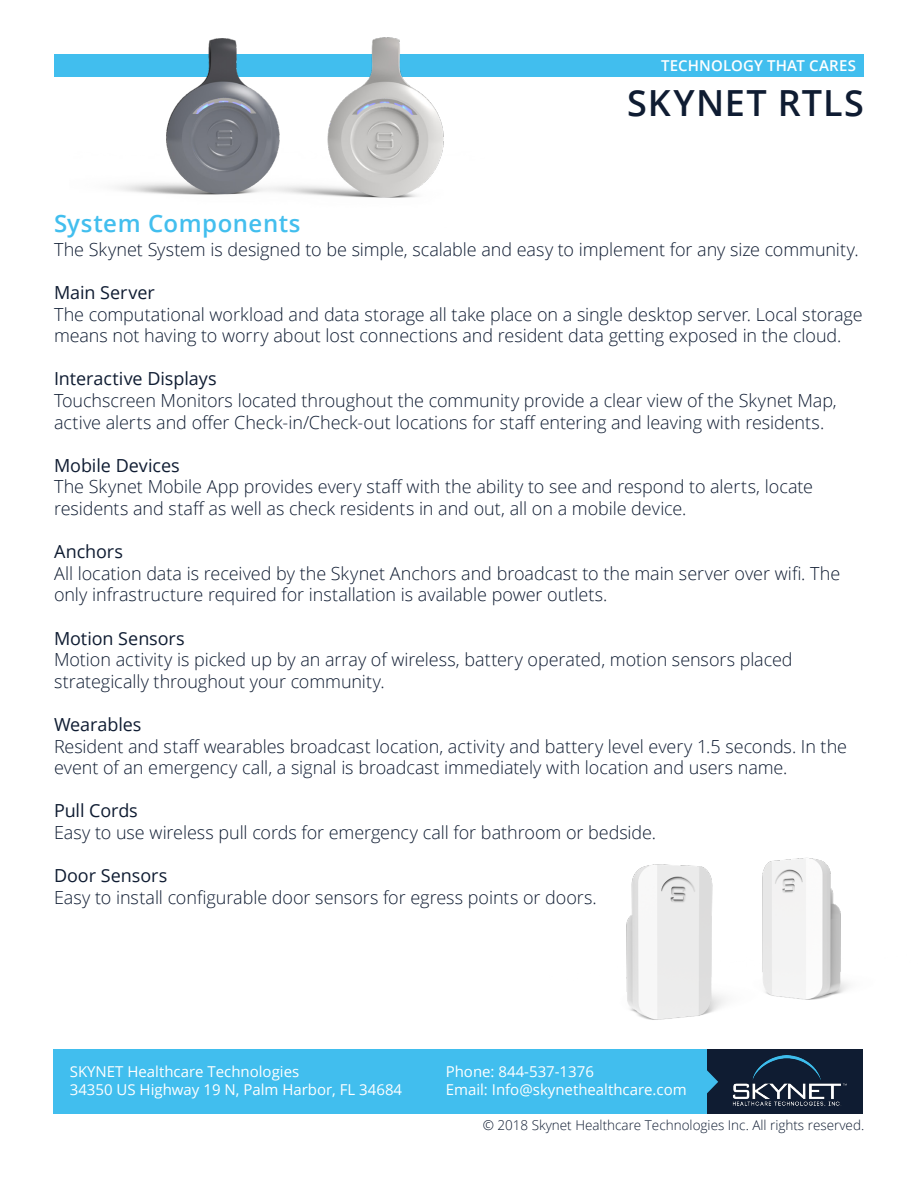
<style>
.page{position:relative;width:918px;height:1188px;background:#fff}
.page>*{position:absolute;margin:0;border:0;box-sizing:border-box;transform-origin:0 0}
.t1{font:600 36px "Open Sans";letter-spacing:.03em;color:#0f1c32}
.t2{font:600 24px "Open Sans";letter-spacing:.02em;color:#41beee}
.t3{font:300 18px/21.6px "Open Sans";letter-spacing:-.005em;color:#0f1c32}
.t4{font:18px "Open Sans";letter-spacing:-.005em;color:#0f1c32}
.t5{font:15px "Open Sans";color:#fff}
.t6{font:600 15px "Open Sans";letter-spacing:.01em;color:#fff}
.t7{font:300 13.5px "Open Sans";color:#0f1c32}
</style>
<div class="page">
<div style="left:54px;top:54px;width:810px;height:22px;background:#41beee"></div>
<img style="left:767px;top:857px;width:82px;height:143px">
<img style="left:550px;top:864px;width:221px;height:186px">
<img style="left:70px;top:37px;width:415px;height:161px">
<div style="left:707px;top:1050px;width:156px;height:64px;background:#0f1c32"></div>
<div style="left:53px;top:1050px;width:654px;height:64px;background:#41beee"></div>
<svg style="left:707px;top:1070px;width:11px;height:24px"></svg>
<img style="left:732px;top:1056px;width:115px;height:50px">
<p class="t6" style="left:661px;top:55px;width:196px">TECHNOLOGY THAT CARES</p>
<p class="t1" style="left:627px;top:78px;width:238px">SKYNET RTLS</p>
<p class="t2" style="left:54px;top:207px;width:248px">System Components</p>
<p class="t3" style="left:54px;top:238px;width:806px">The Skynet System is designed to be simple, scalable and easy to implement for any size community.</p>
<p class="t4" style="left:54px;top:280px;width:102px">Main Server</p>
<p class="t3" style="left:54px;top:303px;width:810px">The computational workload and data storage all take place on a single desktop server. Local storage means not having to worry about lost connections and resident data getting exposed in the cloud.</p>
<p class="t4" style="left:54px;top:367px;width:164px">Interactive Displays</p>
<p class="t3" style="left:54px;top:389px;width:784px">Touchscreen Monitors located throughout the community provide a clear view of the Skynet Map, active alerts and offer Check-in/Check-out locations for staff entering and leaving with residents.</p>
<p class="t4" style="left:54px;top:453px;width:127px">Mobile Devices</p>
<p class="t3" style="left:54px;top:476px;width:761px">The Skynet Mobile App provides every staff with the ability to see and respond to alerts, locate residents and staff as well as check residents in and out, all on a mobile device.</p>
<p class="t4" style="left:54px;top:539px;width:71px">Anchors</p>
<p class="t3" style="left:54px;top:562px;width:788px">All location data is received by the Skynet Anchors and broadcast to the main server over wifi. The only infrastructure required for installation is available power outlets.</p>
<p class="t4" style="left:54px;top:626px;width:132px">Motion Sensors</p>
<p class="t3" style="left:54px;top:648px;width:740px">Motion activity is picked up by an array of wireless, battery operated, motion sensors placed strategically throughout your community.</p>
<p class="t4" style="left:54px;top:712px;width:89px">Wearables</p>
<p class="t3" style="left:54px;top:735px;width:795px">Resident and staff wearables broadcast location, activity and battery level every 1.5 seconds. In the event of an emergency call, a signal is broadcast immediately with location and users name.</p>
<p class="t4" style="left:54px;top:799px;width:85px">Pull Cords</p>
<p class="t3" style="left:54px;top:821px;width:604px">Easy to use wireless pull cords for emergency call for bathroom or bedside.</p>
<p class="t4" style="left:54px;top:863px;width:115px">Door Sensors</p>
<p class="t3" style="left:54px;top:886px;width:544px">Easy to install configurable door sensors for egress points or doors.</p>
<p class="t5" style="left:70px;top:1062px;width:231px">SKYNET Healthcare Technologies</p>
<p class="t5" style="left:70px;top:1080px;width:334px">34350 US Highway 19 N, Palm Harbor, FL 34684</p>
<p class="t5" style="left:446px;top:1062px;width:150px">Phone: 844-537-1376</p>
<p class="t5" style="left:446px;top:1080px;width:243px">Email: Info@skynethealthcare.com</p>
<p class="t7" style="left:483px;top:1116px;width:383px">© 2018 Skynet Healthcare Technologies Inc. All rights reserved.</p>
</div>
